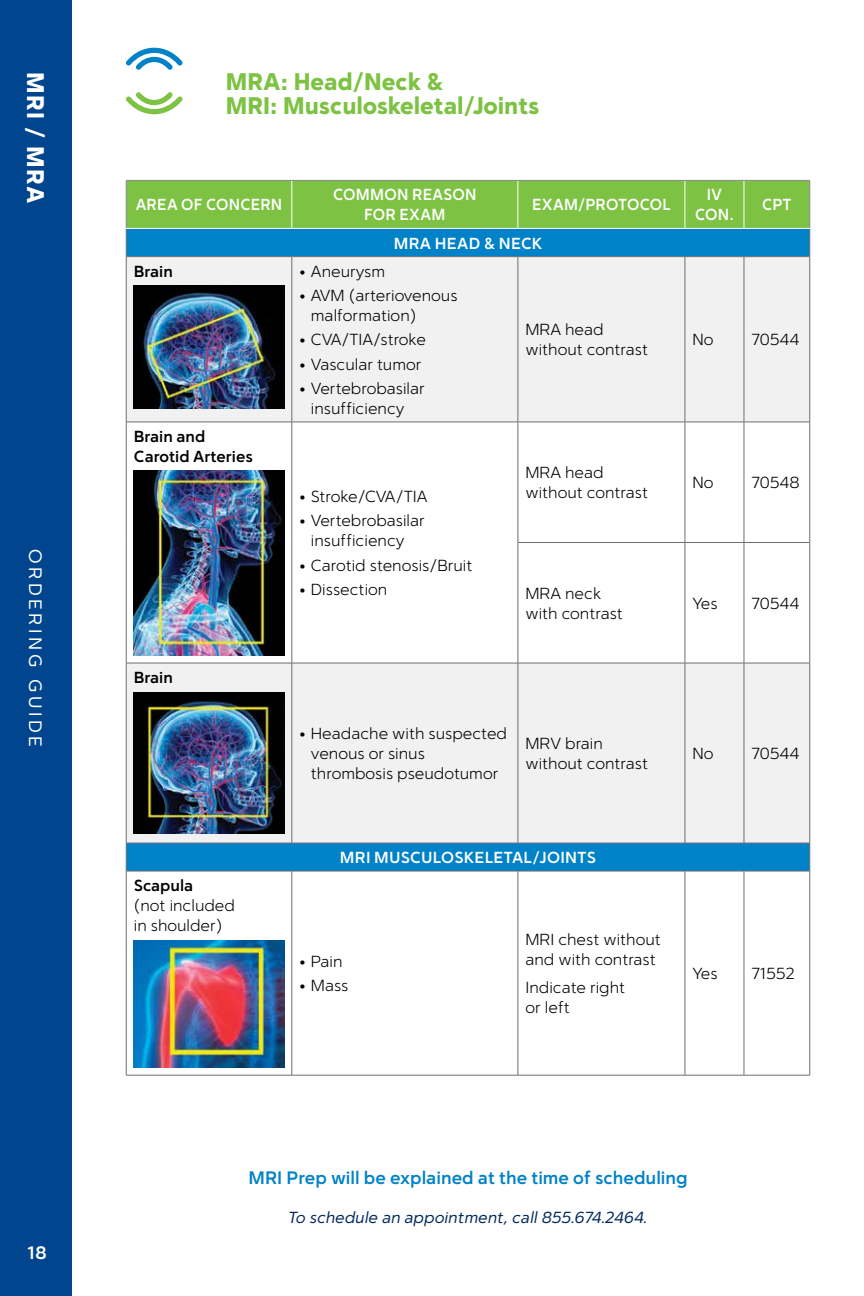
<style>
.page{position:relative;width:864px;height:1296px;background:#fff}
.page>*{position:absolute;margin:0;border:0;box-sizing:border-box;transform-origin:0 0}
.t1{font:900 24px/24px "Simple Sans";color:#7dc242}
.t2{font:900 24px "Simple Sans";letter-spacing:.05em;color:#fff}
.t3{font:700 18px "Simple Sans";color:#0082c9}
.t4{font:18px "Simple Sans";letter-spacing:.2em;color:#fff}
.t5{font:700 18px "Simple Sans";color:#fff}
.t6{font:300 16px/20px "Simple Sans";color:#000}
.t7{font:700 16px/20px "Simple Sans";letter-spacing:.015em;color:#fff;text-align:center;scale:.95 1}
.t8{font:italic 16px "Simple Sans";color:#00295d}
.t9{font:700 16px/20px "Simple Sans";color:#000}
.t10{font:700 16px "Simple Sans";letter-spacing:.015em;color:#fff}
</style>
<div class="page">
<div style="left:0;top:0;width:72px;height:1296px;background:#00458d"></div>
<svg style="left:126px;top:48px;width:57px;height:22px"></svg>
<svg style="left:126px;top:92px;width:57px;height:22px"></svg>
<div style="left:127px;top:844px;width:682px;height:27px;background:#0082c9"></div>
<svg style="left:127px;top:257px;width:558px;height:586px;fill:#f1f1f2"></svg>
<svg style="left:686px;top:257px;width:123px;height:586px;fill:#f1f1f2"></svg>
<hr style="left:126px;top:257px;width:1px;height:165px;background:#6d6e71">
<hr style="left:126px;top:422px;width:1px;height:120px;background:#6d6e71">
<hr style="left:126px;top:542px;width:1px;height:121px;background:#6d6e71">
<hr style="left:126px;top:663px;width:1px;height:180px;background:#6d6e71">
<svg style="left:126px;top:844px;width:1px;height:27px"></svg>
<hr style="left:126px;top:871px;width:1px;height:204px;background:#6d6e71">
<hr style="left:126px;top:422px;width:166px;height:1px;background:#6d6e71">
<hr style="left:292px;top:422px;width:226px;height:1px;background:#6d6e71">
<hr style="left:518px;top:422px;width:167px;height:1px;background:#6d6e71">
<hr style="left:518px;top:542px;width:167px;height:1px;background:#6d6e71">
<hr style="left:126px;top:663px;width:166px;height:1px;background:#6d6e71">
<hr style="left:292px;top:663px;width:226px;height:1px;background:#6d6e71">
<hr style="left:518px;top:663px;width:167px;height:1px;background:#6d6e71">
<hr style="left:126px;top:843px;width:166px;height:1px;background:#6d6e71">
<hr style="left:292px;top:843px;width:226px;height:1px;background:#6d6e71">
<hr style="left:518px;top:843px;width:167px;height:1px;background:#6d6e71">
<hr style="left:126px;top:871px;width:166px;height:1px;background:#6d6e71">
<hr style="left:292px;top:871px;width:226px;height:1px;background:#6d6e71">
<hr style="left:518px;top:871px;width:167px;height:1px;background:#6d6e71">
<hr style="left:126px;top:1075px;width:166px;height:1px;background:#6d6e71">
<hr style="left:292px;top:1075px;width:226px;height:1px;background:#6d6e71">
<hr style="left:518px;top:1075px;width:167px;height:1px;background:#6d6e71">
<svg style="left:126px;top:180px;width:684px;height:77px;background:#51a974"></svg>
<hr style="left:685px;top:257px;width:1px;height:165px;background:#6d6e71">
<hr style="left:744px;top:257px;width:1px;height:165px;background:#6d6e71">
<hr style="left:809px;top:257px;width:1px;height:165px;background:#6d6e71">
<hr style="left:685px;top:422px;width:1px;height:120px;background:#6d6e71">
<hr style="left:744px;top:422px;width:1px;height:120px;background:#6d6e71">
<hr style="left:809px;top:422px;width:1px;height:120px;background:#6d6e71">
<hr style="left:685px;top:543px;width:1px;height:120px;background:#6d6e71">
<hr style="left:744px;top:543px;width:1px;height:120px;background:#6d6e71">
<hr style="left:809px;top:542px;width:1px;height:121px;background:#6d6e71">
<hr style="left:685px;top:663px;width:1px;height:180px;background:#6d6e71">
<hr style="left:744px;top:663px;width:1px;height:180px;background:#6d6e71">
<hr style="left:809px;top:663px;width:1px;height:180px;background:#6d6e71">
<svg style="left:809px;top:844px;width:1px;height:27px"></svg>
<hr style="left:685px;top:871px;width:1px;height:204px;background:#6d6e71">
<hr style="left:744px;top:871px;width:1px;height:204px;background:#6d6e71">
<hr style="left:809px;top:871px;width:1px;height:204px;background:#6d6e71">
<hr style="left:685px;top:256px;width:59px;height:1px;background:#6d6e71">
<hr style="left:744px;top:256px;width:66px;height:1px;background:#6d6e71">
<hr style="left:685px;top:422px;width:59px;height:1px;background:#6d6e71">
<hr style="left:744px;top:422px;width:66px;height:1px;background:#6d6e71">
<hr style="left:685px;top:542px;width:59px;height:1px;background:#6d6e71">
<hr style="left:744px;top:542px;width:66px;height:1px;background:#6d6e71">
<hr style="left:685px;top:663px;width:59px;height:1px;background:#6d6e71">
<hr style="left:744px;top:663px;width:66px;height:1px;background:#6d6e71">
<hr style="left:685px;top:843px;width:59px;height:1px;background:#6d6e71">
<hr style="left:744px;top:843px;width:66px;height:1px;background:#6d6e71">
<hr style="left:685px;top:871px;width:59px;height:1px;background:#6d6e71">
<hr style="left:744px;top:871px;width:66px;height:1px;background:#6d6e71">
<hr style="left:685px;top:1075px;width:59px;height:1px;background:#6d6e71">
<hr style="left:744px;top:1075px;width:66px;height:1px;background:#6d6e71">
<hr style="left:291px;top:257px;width:1px;height:165px;background:#6d6e71">
<hr style="left:518px;top:257px;width:1px;height:165px;background:#6d6e71">
<hr style="left:291px;top:422px;width:1px;height:120px;background:#6d6e71">
<hr style="left:518px;top:422px;width:1px;height:120px;background:#6d6e71">
<hr style="left:291px;top:542px;width:1px;height:121px;background:#6d6e71">
<hr style="left:518px;top:542px;width:1px;height:121px;background:#6d6e71">
<hr style="left:291px;top:663px;width:1px;height:180px;background:#6d6e71">
<hr style="left:518px;top:663px;width:1px;height:180px;background:#6d6e71">
<hr style="left:291px;top:871px;width:1px;height:204px;background:#6d6e71">
<hr style="left:518px;top:871px;width:1px;height:204px;background:#6d6e71">
<hr style="left:126px;top:228px;width:166px;height:1px;background:#fff">
<hr style="left:292px;top:228px;width:226px;height:1px;background:#fff">
<hr style="left:518px;top:228px;width:167px;height:1px;background:#fff">
<hr style="left:685px;top:228px;width:59px;height:1px;background:#fff">
<hr style="left:744px;top:228px;width:66px;height:1px;background:#fff">
<img style="left:134px;top:286px;width:150px;height:122px">
<img style="left:134px;top:471px;width:150px;height:184px">
<img style="left:134px;top:692px;width:150px;height:142px">
<img style="left:134px;top:940px;width:150px;height:127px">
<h1 class="t2" style="left:50px;top:72px;width:133px;rotate:90deg">MRI / MRA</h1>
<p class="t4" style="left:46px;top:549px;width:200px;rotate:90deg">ORDERING GUIDE</p>
<p class="t5" style="left:27px;top:1242px;width:21px">18</p>
<h1 class="t1" style="left:226px;top:69px;width:315px">MRA: Head/Neck &amp;<br>MRI: Musculoskeletal/Joints</h1>
<p class="t7" style="left:136px;top:195px;width:156px">AREA OF CONCERN</p>
<p class="t7" style="left:333px;top:185px;width:153px">COMMON REASON<br>FOR EXAM</p>
<p class="t7" style="left:532px;top:195px;width:147px">EXAM/PROTOCOL</p>
<p class="t7" style="left:695px;top:185px;width:42px">IV<br>CON.</p>
<p class="t7" style="left:762px;top:195px;width:33px">CPT</p>
<p class="t10" style="left:394px;top:233px;width:150px">MRA HEAD &amp; NECK</p>
<p class="t9" style="left:134px;top:261px;width:41px">Brain</p>
<p class="t6" style="left:299px;top:261px;width:87px">• Aneurysm</p>
<p class="t6" style="left:311px;top:285px;width:148px;text-indent:-12px">• AVM (arteriovenous malformation)</p>
<p class="t6" style="left:299px;top:329px;width:128px">• CVA/TIA/stroke</p>
<p class="t6" style="left:299px;top:354px;width:124px">• Vascular tumor</p>
<p class="t6" style="left:299px;top:378px;width:127px;text-align:center">• Vertebrobasilar insufficiency</p>
<p class="t6" style="left:526px;top:319px;width:124px">MRA head without contrast</p>
<p class="t6" style="left:693px;top:329px;width:23px">No</p>
<p class="t6" style="left:752px;top:329px;width:50px">70544</p>
<p class="t9" style="left:134px;top:426px;width:121px">Brain and<br>Carotid Arteries</p>
<p class="t9" style="left:134px;top:667px;width:41px">Brain</p>
<p class="t9" style="left:134px;top:875px;width:61px">Scapula</p>
<p class="t6" style="left:134px;top:895px;width:103px">(not included in shoulder)</p>
<p class="t6" style="left:299px;top:486px;width:130px">• Stroke/CVA/TIA</p>
<p class="t6" style="left:299px;top:511px;width:127px;text-align:center">• Vertebrobasilar insufficiency</p>
<p class="t6" style="left:299px;top:555px;width:175px">• Carotid stenosis/Bruit</p>
<p class="t6" style="left:299px;top:579px;width:89px">• Dissection</p>
<p class="t6" style="left:526px;top:462px;width:124px">MRA head without contrast</p>
<p class="t6" style="left:693px;top:472px;width:23px">No</p>
<p class="t6" style="left:752px;top:472px;width:50px">70548</p>
<p class="t6" style="left:526px;top:583px;width:99px">MRA neck with contrast</p>
<p class="t6" style="left:693px;top:593px;width:27px">Yes</p>
<p class="t6" style="left:752px;top:593px;width:50px">70544</p>
<p class="t6" style="left:311px;top:723px;width:198px;text-indent:-12px">• Headache with suspected venous or sinus thrombosis pseudotumor</p>
<p class="t6" style="left:526px;top:733px;width:124px">MRV brain without contrast</p>
<p class="t6" style="left:693px;top:743px;width:23px">No</p>
<p class="t6" style="left:752px;top:743px;width:50px">70544</p>
<p class="t10" style="left:340px;top:848px;width:258px">MRI MUSCULOSKELETAL/JOINTS</p>
<p class="t6" style="left:299px;top:951px;width:45px">• Pain</p>
<p class="t6" style="left:299px;top:975px;width:51px">• Mass</p>
<p class="t6" style="left:526px;top:929px;width:137px">MRI chest without and with contrast</p>
<p class="t6" style="left:526px;top:977px;width:101px">Indicate right or left</p>
<p class="t6" style="left:693px;top:963px;width:27px">Yes</p>
<p class="t6" style="left:752px;top:963px;width:45px">71552</p>
<p class="t3" style="left:249px;top:1167px;width:441px">MRI Prep will be explained at the time of scheduling</p>
<p class="t8" style="left:289px;top:1208px;width:361px">To schedule an appointment, call 855.674.2464.</p>
</div>
